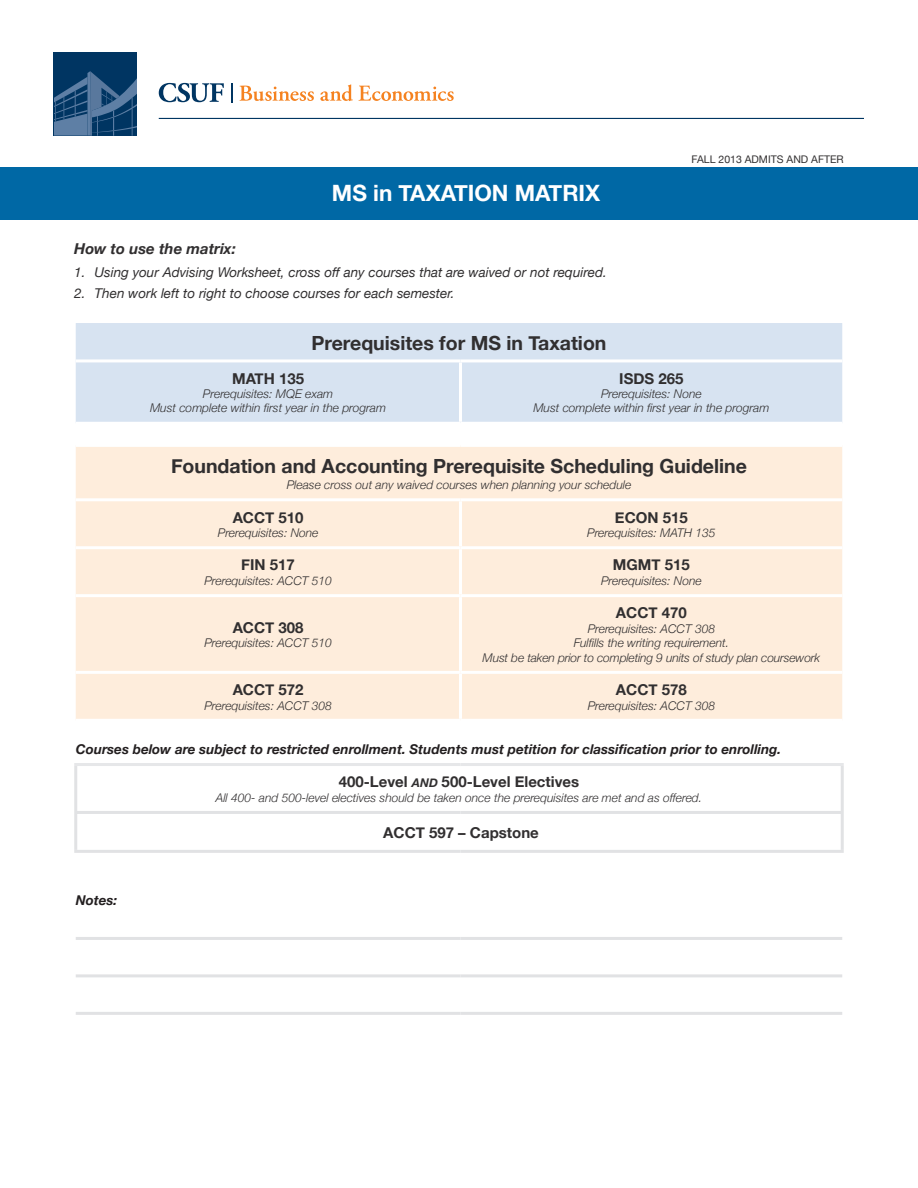
<style>
.page{position:relative;width:918px;height:1188px;background:#fff}
.page>*{position:absolute;margin:0;border:0;box-sizing:border-box;transform-origin:0 0}
.t1{font:700 22.5px "Helvetica Neue";color:#fff}
.t2{font:700 19.5px "Helvetica Neue";color:#312f30}
.t3{font:700 15px "Helvetica Neue";color:#312f30}
.t4{font:italic 700 15px "Helvetica Neue";color:#312f30}
.t5{font:italic 13.5px "Helvetica Neue";color:#312f30}
.t6{font:italic 700 13.5px "Helvetica Neue";color:#231f20}
.t7{font:italic 300 12px "Helvetica Neue";color:#312f30}
.t8{font:10.5px "Helvetica Neue";color:#312f30}
.s1{font-style:italic;font-size:12px}
</style>
<div class="page">
<div style="left:54px;top:53px;width:83px;height:83px;background:#003562"></div>
<svg style="left:54px;top:71px;width:82px;height:65px"></svg>
<hr style="left:159px;top:118px;width:705px;height:1px;background:#003562">
<svg style="left:159px;top:83px;width:65px;height:19px"></svg>
<svg style="left:231px;top:83px;width:2px;height:19px"></svg>
<svg style="left:240px;top:86px;width:74px;height:15px"></svg>
<svg style="left:320px;top:84px;width:134px;height:17px"></svg>
<div style="left:0;top:167px;width:918px;height:53px;background:#0068a5"></div>
<div style="left:76px;top:323px;width:766px;height:99px;background:#d7e3f1"></div>
<div style="left:76px;top:447px;width:766px;height:272px;background:#feeddc"></div>
<div style="left:76px;top:597px;width:383px;height:122px;background:#feeddc"></div>
<hr style="left:76px;top:359px;width:384px;height:3px;background:#fff">
<hr style="left:460px;top:359px;width:382px;height:3px;background:#fff">
<hr style="left:76px;top:498px;width:384px;height:3px;background:#fff">
<hr style="left:460px;top:498px;width:382px;height:3px;background:#fff">
<hr style="left:459px;top:362px;width:3px;height:60px;background:#fff">
<hr style="left:459px;top:501px;width:3px;height:45px;background:#fff">
<hr style="left:76px;top:546px;width:384px;height:3px;background:#fff">
<hr style="left:460px;top:546px;width:382px;height:3px;background:#fff">
<hr style="left:459px;top:549px;width:3px;height:45px;background:#fff">
<hr style="left:76px;top:594px;width:384px;height:3px;background:#fff">
<hr style="left:460px;top:594px;width:382px;height:3px;background:#fff">
<hr style="left:459px;top:597px;width:3px;height:74px;background:#fff">
<hr style="left:76px;top:671px;width:384px;height:3px;background:#fff">
<hr style="left:460px;top:671px;width:382px;height:3px;background:#fff">
<hr style="left:459px;top:674px;width:3px;height:45px;background:#fff">
<hr style="left:74px;top:763px;width:386px;height:3px;background:#e6e7e9">
<hr style="left:460px;top:763px;width:384px;height:3px;background:#e6e7e9">
<hr style="left:74px;top:766px;width:3px;height:45px;background:#e1e2e4">
<hr style="left:841px;top:766px;width:3px;height:45px;background:#e1e2e4">
<hr style="left:74px;top:811px;width:386px;height:3px;background:#e1e2e4">
<hr style="left:74px;top:814px;width:3px;height:36px;background:#e1e2e4">
<hr style="left:460px;top:811px;width:384px;height:3px;background:#e1e2e4">
<hr style="left:841px;top:814px;width:3px;height:36px;background:#e1e2e4">
<hr style="left:76px;top:937px;width:384px;height:3px;background:#e1e2e4">
<hr style="left:460px;top:937px;width:382px;height:3px;background:#e1e2e4">
<hr style="left:76px;top:974px;width:384px;height:3px;background:#e1e2e4">
<hr style="left:460px;top:974px;width:382px;height:3px;background:#e1e2e4">
<hr style="left:76px;top:1012px;width:384px;height:3px;background:#e1e2e4">
<hr style="left:460px;top:1012px;width:382px;height:3px;background:#e1e2e4">
<hr style="left:74px;top:850px;width:386px;height:3px;background:#e1e2e4">
<hr style="left:460px;top:850px;width:384px;height:3px;background:#e1e2e4">
<p class="t1" style="left:332px;top:176px;width:270px">MS in TAXATION MATRIX</p>
<p class="t8" style="left:692px;top:152px;width:154px">FALL 2013 ADMITS AND AFTER</p>
<p class="t4" style="left:74px;top:240px;width:163px">How to use the matrix:</p>
<p class="t5" style="left:74px;top:264px;width:534px">1. Using your Advising Worksheet, cross off any courses that are waived or not required.</p>
<p class="t5" style="left:74px;top:285px;width:382px">2. Then work left to right to choose courses for each semester.</p>
<p class="t2" style="left:312px;top:328px;width:296px">Prerequisites for MS in Taxation</p>
<p class="t3" style="left:232px;top:367px;width:73px">MATH 135</p>
<p class="t7" style="left:203px;top:384px;width:132px">Prerequisites: MQE exam</p>
<p class="t7" style="left:150px;top:399px;width:238px">Must complete within first year in the program</p>
<p class="t3" style="left:619px;top:367px;width:66px">ISDS 265</p>
<p class="t7" style="left:601px;top:384px;width:102px">Prerequisites: None</p>
<p class="t7" style="left:533px;top:399px;width:238px">Must complete within first year in the program</p>
<p class="t2" style="left:171px;top:450px;width:577px">Foundation and Accounting Prerequisite Scheduling Guideline</p>
<p class="t7" style="left:287px;top:475px;width:346px">Please cross out any waived courses when planning your schedule</p>
<p class="t3" style="left:233px;top:505px;width:72px">ACCT 510</p>
<p class="t7" style="left:218px;top:523px;width:102px">Prerequisites: None</p>
<p class="t3" style="left:615px;top:505px;width:74px">ECON 515</p>
<p class="t7" style="left:587px;top:523px;width:130px">Prerequisites: MATH 135</p>
<p class="t3" style="left:241px;top:553px;width:55px">FIN 517</p>
<p class="t7" style="left:204px;top:571px;width:129px">Prerequisites: ACCT 510</p>
<p class="t3" style="left:233px;top:616px;width:72px">ACCT 308</p>
<p class="t7" style="left:204px;top:633px;width:129px">Prerequisites: ACCT 510</p>
<p class="t3" style="left:613px;top:553px;width:78px">MGMT 515</p>
<p class="t7" style="left:601px;top:571px;width:102px">Prerequisites: None</p>
<p class="t3" style="left:616px;top:601px;width:72px">ACCT 470</p>
<p class="t7" style="left:588px;top:619px;width:129px">Prerequisites: ACCT 308</p>
<p class="t7" style="left:574px;top:633px;width:157px">Fulfills the writing requirement.</p>
<p class="t7" style="left:483px;top:648px;width:339px">Must be taken prior to completing 9 units of study plan coursework</p>
<p class="t3" style="left:616px;top:678px;width:72px">ACCT 578</p>
<p class="t7" style="left:588px;top:696px;width:129px">Prerequisites: ACCT 308</p>
<p class="t6" style="left:76px;top:741px;width:707px">Courses below are subject to restricted enrollment. Students must petition for classification prior to enrolling.</p>
<p class="t3" style="left:339px;top:770px;width:242px">400-Level <span class="s1">AND</span> 500-Level Electives</p>
<p class="t7" style="left:216px;top:788px;width:488px">All 400- and 500-level electives should be taken once the prerequisites are met and as offered.</p>
<p class="t3" style="left:383px;top:821px;width:157px">ACCT 597 – Capstone</p>
<p class="t3" style="left:233px;top:678px;width:72px">ACCT 572</p>
<p class="t7" style="left:204px;top:696px;width:129px">Prerequisites: ACCT 308</p>
<p class="t6" style="left:76px;top:892px;width:43px">Notes:</p>
</div>
